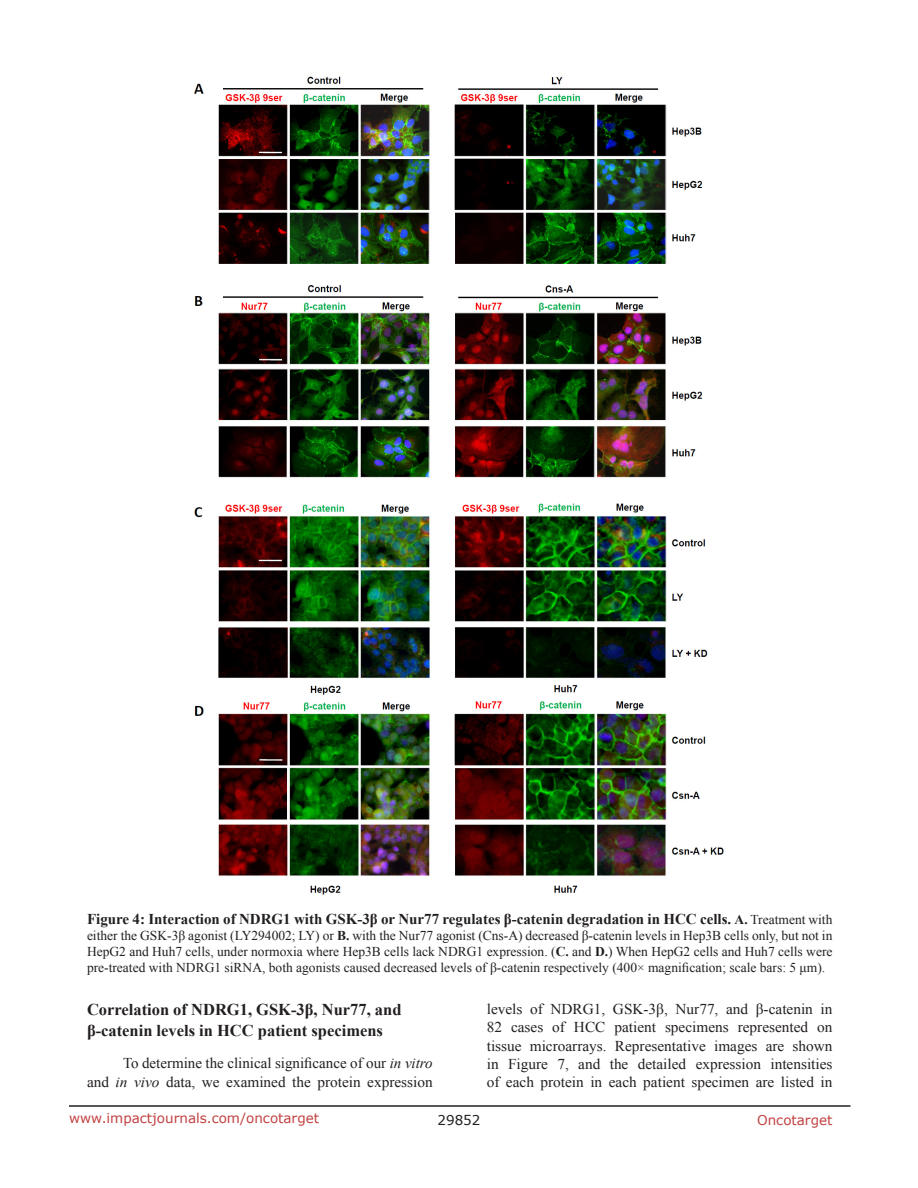
<style>
.page{position:relative;width:918px;height:1188px;background:#fff}
.page>*{position:absolute;margin:0;border:0;box-sizing:border-box;transform-origin:0 0}
.SubHeading{font:700 16.5px/20.9px "Times New Roman";color:#231f20}
.BodyText{font:15px/18.3px "Times New Roman";color:#231f20;text-align:right}
.FigureText{font:700 15px "Times New Roman";color:#231f20}
.FigureText-2{font:13.5px/16.2px "Times New Roman";color:#231f20;text-align:justify}
.t1{font:13.5px "Verdana";color:#c24141}
.t2{font:13.5px "Verdana";color:#231f20}
.s1{font-size:13.5px}
.s2{font-weight:400;font-size:13.5px}
.s3{font-weight:700}
.s4{font-style:italic}
</style>
<div class="page">
<hr style="left:69px;top:1105px;width:781px;height:2px;background:#231f20">
<img style="left:194px;top:76px;width:530px;height:819px">
<p class="FigureText" style="left:87px;top:908px;width:747px">Figure 4: Interaction of NDRG1 with GSK-3β or Nur77 regulates β-catenin degradation in HCC cells. <span class="s1">A.</span> <span class="s2">Treatment with</span></p>
<p class="FigureText-2" style="left:87px;top:927px;width:747px">either the GSK-3β agonist (LY294002; LY) or <span class="s3">B.</span> with the Nur77 agonist (Cns-A) decreased β-catenin levels in Hep3B cells only, but not in HepG2 and Huh7 cells, under normoxia where Hep3B cells lack NDRG1 expression. (<span class="s3">C.</span> and <span class="s3">D.</span>) When HepG2 cells and Huh7 cells were pre-treated with NDRG1 siRNA, both agonists caused decreased levels of β-catenin respectively (400× magnification; scale bars: 5 μm).</p>
<p class="SubHeading" style="left:87px;top:998px;width:316px">Correlation of NDRG1, GSK-3β, Nur77, and β-catenin levels in HCC patient specimens</p>
<p class="BodyText" style="left:87px;top:1053px;width:347px;line-height:19px">To determine the clinical significance of our <span class="s4">in vitro<br></span>and <span class="s4">in vivo</span> data, we examined the protein expression</p>
<p class="BodyText" style="left:487px;top:1000px;width:347px;text-align:justify">levels of NDRG1, GSK-3β, Nur77, and β-catenin in 82 cases of HCC patient specimens represented on tissue microarrays. Representative images are shown in Figure 7, and the detailed expression intensities of each protein in each patient specimen are listed in</p>
<p class="t1" style="left:69px;top:1109px;width:252px">www.impactjournals.com/oncotarget</p>
<p class="t2" style="left:438px;top:1111px;width:44px">29852</p>
<p class="t1" style="left:757px;top:1111px;width:77px">Oncotarget</p>
</div>
